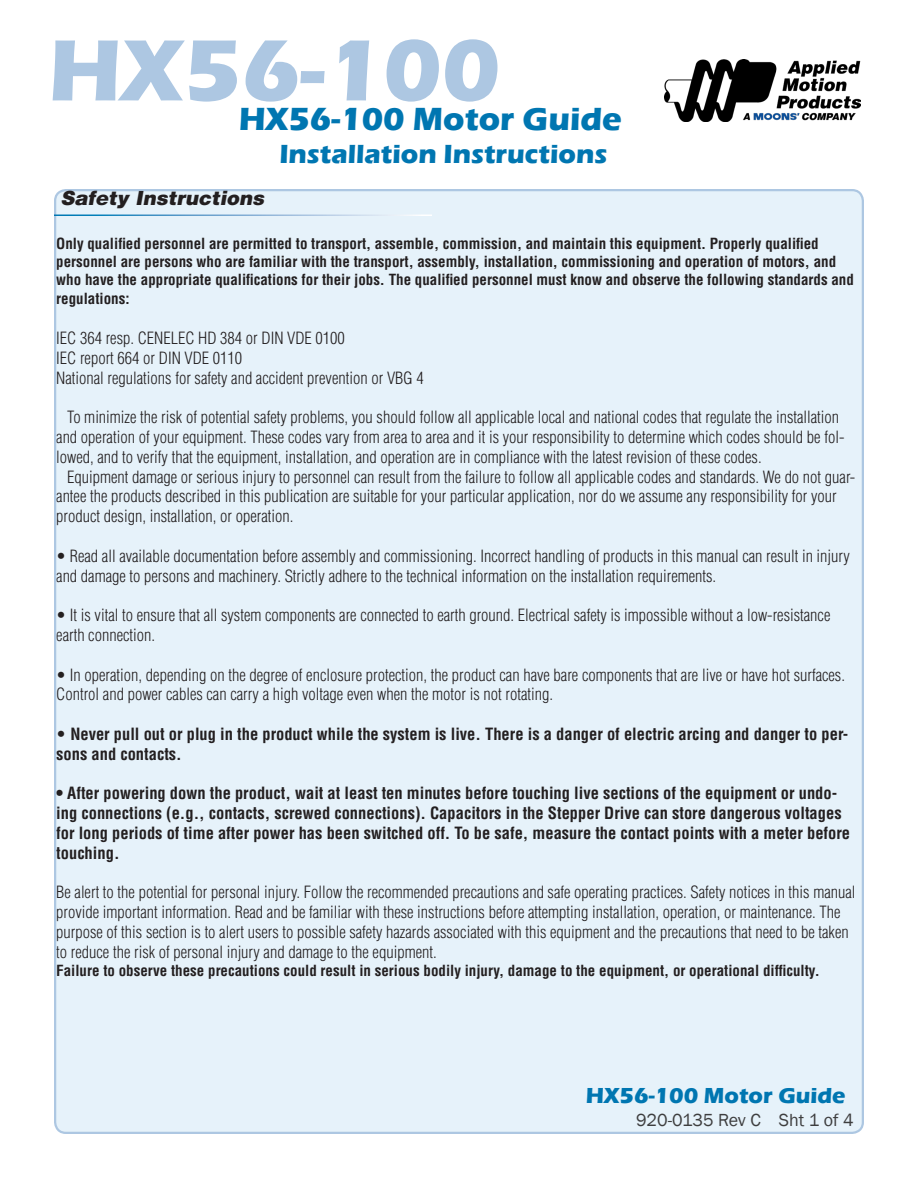
<style>
.page{position:relative;width:918px;height:1188px;background:#fff}
.page>*{position:absolute;margin:0;border:0;box-sizing:border-box;transform-origin:0 0}
.t1{font:700 90px "Eras ITC";color:#adc7e2}
.t2{font:700 33px "Eras ITC";color:#0076b1}
.t3{font:700 27px "Eras ITC";color:#0076b1}
.t4{font:700 22.35px "Eras ITC";color:#0076b1}
.Subhead_1{font:italic 900 19.5px "Helvetica";color:#231f20}
.note{font:18px "Franklin Gothic";color:#3e3e3f}
.Body_text{font:300 condensed 16.5px/19.8px "Helvetica";color:#231f20}
.Body_text-2{font:700 condensed 16.5px/19.8px "Helvetica";color:#231f20}
.Body_text-3{font:700 condensed 15px/18px "Helvetica";color:#231f20}
.s1{font-weight:300}
</style>
<div class="page">
<div style="left:55px;top:190px;width:808px;height:943px;background:#e6f2fa;border-radius:11px"></div>
<img style="left:664px;top:59px;width:197px;height:63px">
<hr style="left:54px;top:214px;width:378px;height:2px;background:#fff">
<p class="t1" style="left:48px;top:19px;width:454px">HX56-100</p>
<p class="t2" style="left:239px;top:100px;width:384px">HX56-100 Motor Guide</p>
<p class="t3" style="left:279px;top:138px;width:330px">Installation Instructions</p>
<p class="Subhead_1" style="left:60px;top:185px;width:205px">Safety Instructions</p>
<p class="Body_text-3" style="left:56px;top:234px;width:799px">Only qualified personnel are permitted to transport, assemble, commission, and maintain this equipment. Properly qualified personnel are persons who are familiar with the transport, assembly, installation, commissioning and operation of motors, and who have the appropriate qualifications for their jobs. The qualified personnel must know and observe the following standards and</p>
<p class="Body_text-3" style="left:56px;top:290px;width:75px">regulations:</p>
<p class="Body_text" style="left:56px;top:328px;width:290px">IEC 364 resp. CENELEC HD 384 or DIN VDE 0100</p>
<p class="Body_text" style="left:56px;top:348px;width:188px">IEC report 664 or DIN VDE 0110</p>
<p class="Body_text" style="left:56px;top:368px;width:369px">National regulations for safety and accident prevention or VBG 4</p>
<p class="Body_text" style="left:56px;top:407px;width:790px;text-indent:11px">To minimize the risk of potential safety problems, you should follow all applicable local and national codes that regulate the installation and operation of your equipment. These codes vary from area to area and it is your responsibility to determine which codes should be fol&shy;lowed, and to verify that the equipment, installation, and operation are in compliance with the latest revision of these codes.</p>
<p class="Body_text" style="left:56px;top:467px;width:801px;text-indent:11px">Equipment damage or serious injury to personnel can result from the failure to follow all applicable codes and standards. We do not guar&shy;antee the products described in this publication are suitable for your particular application, nor do we assume any responsibility for your product design, installation, or operation.</p>
<p class="Body_text" style="left:56px;top:546px;width:795px">• Read all available documentation before assembly and commissioning. Incorrect handling of products in this manual can result in injury and damage to persons and machinery. Strictly adhere to the technical information on the installation requirements.</p>
<p class="Body_text" style="left:56px;top:605px;width:776px">• It is vital to ensure that all system components are connected to earth ground. Electrical safety is impossible without a low-resistance earth connection.</p>
<p class="Body_text" style="left:56px;top:665px;width:790px">• In operation, depending on the degree of enclosure protection, the product can have bare components that are live or have hot surfaces.<br>Control and power cables can carry a high voltage even when the motor is not rotating.</p>
<p class="Body_text-2" style="left:56px;top:724px;width:794px"><span class="s1">•</span> Never pull out or plug in the product while the system is live. There is a danger of electric arcing and danger to per&shy;sons and contacts.</p>
<p class="Body_text-2" style="left:56px;top:783px;width:795px">• After powering down the product, wait at least ten minutes before touching live sections of the equipment or undo&shy;ing connections (e.g., contacts, screwed connections). Capacitors in the Stepper Drive can store dangerous voltages for long periods of time after power has been switched off. To be safe, measure the contact points with a meter before touching.</p>
<p class="Body_text" style="left:56px;top:882px;width:801px">Be alert to the potential for personal injury. Follow the recommended precautions and safe operating practices. Safety notices in this manual provide important information. Read and be familiar with these instructions before attempting installation, operation, or maintenance. The purpose of this section is to alert users to possible safety hazards associated with this equipment and the precautions that need to be taken to reduce the risk of personal injury and damage to the equipment.</p>
<p class="Body_text-3" style="left:56px;top:961px;width:765px">Failure to observe these precautions could result in serious bodily injury, damage to the equipment, or operational difficulty.</p>
<p class="t4" style="left:586px;top:1082px;width:261px">HX56-100 Motor Guide</p>
<p class="note" style="left:636px;top:1108px;width:219px">920-0135 Rev C Sht 1 of 4</p>
</div>
